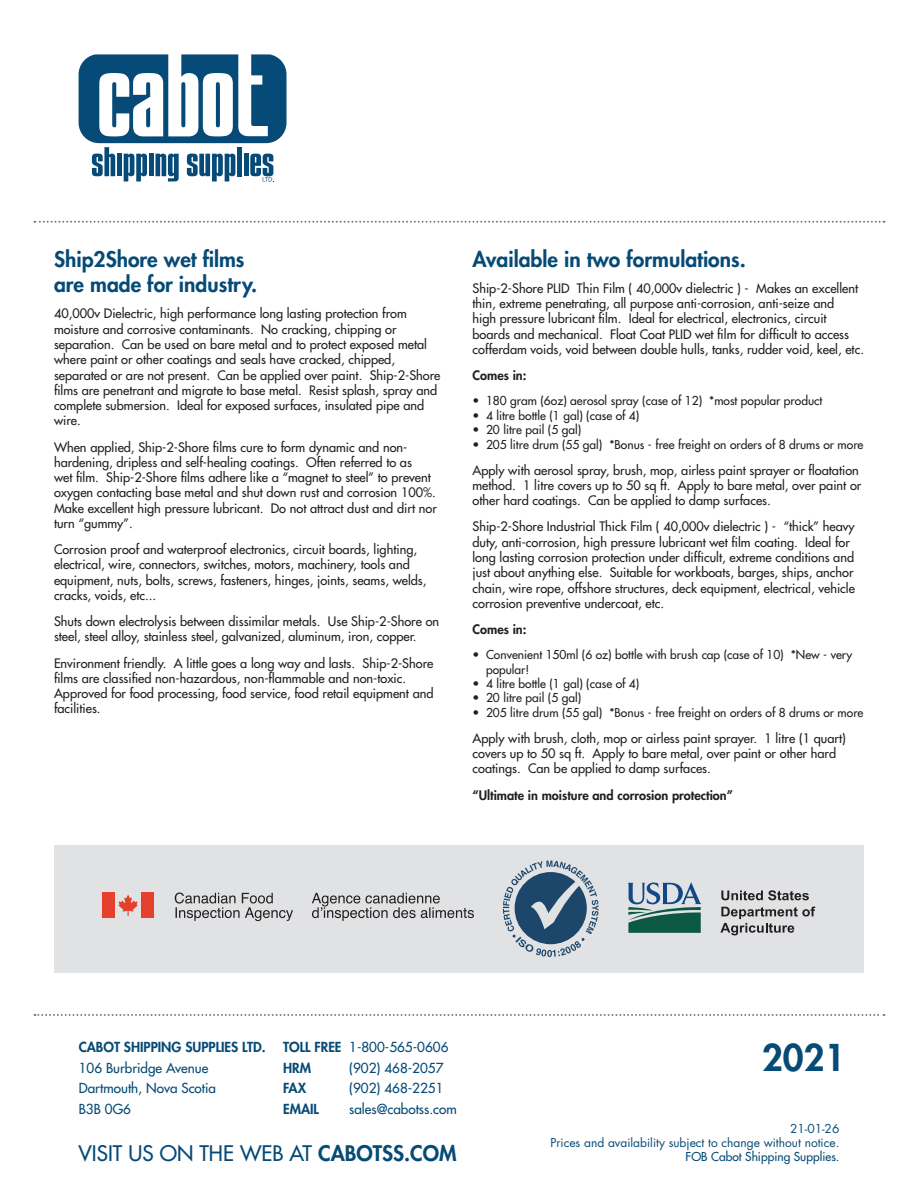
<style>
.page{position:relative;width:918px;height:1188px;background:#fff}
.page>*{position:absolute;margin:0;border:0;box-sizing:border-box;transform-origin:0 0}
.t1{font:800 36px "Futura Std";color:#064a76}
.t2{font:800 21px/25.2px "Futura Std";color:#064a76}
.t3{font:500 20.85px "Futura Std";color:#064a76}
.t4{font:500 13.5px/20.5px "Futura Std";color:#064a76}
.t5{font:800 13.5px "Futura Std";color:#064a76}
.t6{font:500 12.75px/15.3px "Futura Std";color:#231f20}
.t7{font:800 12.75px "Futura Std";color:#231f20}
.t8{font:500 12px/14.4px "Futura Std";color:#231f20}
.t9{font:12px/14.4px "Futura Std";color:#064a76;text-align:right}
.t10{font:500 12px "Futura Std";color:#064a76}
.s1{font-weight:800}
</style>
<div class="page">
<svg style="left:34px;top:1014px;width:851px;height:2px"></svg>
<svg style="left:34px;top:221px;width:851px;height:2px"></svg>
<svg style="left:79px;top:54px;width:208px;height:128px"></svg>
<div style="left:54px;top:845px;width:810px;height:127px;background:#e1e2e4"></div>
<svg style="left:175px;top:893px;width:118px;height:28px"></svg>
<svg style="left:312px;top:893px;width:162px;height:28px"></svg>
<div style="left:103px;top:893px;width:12px;height:25px;background:#e5402c"></div>
<div style="left:141px;top:893px;width:13px;height:25px;background:#e5402c"></div>
<svg style="left:118px;top:895px;width:20px;height:21px"></svg>
<svg style="left:721px;top:890px;width:88px;height:10px"></svg>
<svg style="left:720px;top:907px;width:95px;height:28px"></svg>
<svg style="left:628px;top:882px;width:74px;height:51px"></svg>
<svg style="left:503px;top:861px;width:96px;height:96px"></svg>
<h2 class="t2" style="left:54px;top:247px;width:205px">Ship2Shore wet films are made for industry.</h2>
<p class="t6" style="left:54px;top:306px;width:388px">40,000v Dielectric, high performance long lasting protection from moisture and corrosive contaminants. No cracking, chipping or separation. Can be used on bare metal and to protect exposed metal where paint or other coatings and seals have cracked, chipped, separated or are not present. Can be applied over paint. Ship-2-Shore films are penetrant and migrate to base metal. Resist splash, spray and complete submersion. Ideal for exposed surfaces, insulated pipe and wire.</p>
<p class="t6" style="left:54px;top:439px;width:384px">When applied, Ship-2-Shore films cure to form dynamic and non&shy;hardening, dripless and self-healing coatings. Often referred to as<br>wet film. Ship-2-Shore films adhere like a “magnet to steel” to prevent oxygen contacting base metal and shut down rust and corrosion 100%.<br>Make excellent high pressure lubricant. Do not attract dust and dirt nor turn “gummy”.</p>
<p class="t6" style="left:54px;top:542px;width:374px">Corrosion proof and waterproof electronics, circuit boards, lighting, electrical, wire, connectors, switches, motors, machinery, tools and equipment, nuts, bolts, screws, fasteners, hinges, joints, seams, welds, cracks, voids, etc...</p>
<p class="t6" style="left:54px;top:614px;width:387px">Shuts down electrolysis between dissimilar metals. Use Ship-2-Shore on steel, steel alloy, stainless steel, galvanized, aluminum, iron, copper.</p>
<p class="t6" style="left:54px;top:655px;width:381px">Environment friendly. A little goes a long way and lasts. Ship-2-Shore films are classified non-hazardous, non-flammable and non-toxic.<br>Approved for food processing, food service, food retail equipment and facilities.</p>
<h2 class="t2" style="left:472px;top:246px;width:275px">Available in two formulations.</h2>
<p class="t6" style="left:472px;top:281px;width:393px">Ship-2-Shore PLID Thin Film ( 40,000v dielectric ) - Makes an excellent thin, extreme penetrating, all purpose anti-corrosion, anti-seize and<br>high pressure lubricant film. Ideal for electrical, electronics, circuit boards and mechanical. Float Coat PLID wet film for difficult to access cofferdam voids, void between double hulls, tanks, rudder void, keel, etc.</p>
<p class="t7" style="left:472px;top:367px;width:55px">Comes in:</p>
<p class="t8" style="left:472px;top:394px;width:351px">• 180 gram (6oz) aerosol spray (case of 12) *most popular product</p>
<p class="t8" style="left:472px;top:408px;width:168px">• 4 litre bottle (1 gal) (case of 4)</p>
<p class="t8" style="left:472px;top:423px;width:110px">• 20 litre pail (5 gal)</p>
<p class="t8" style="left:472px;top:437px;width:392px">• 205 litre drum (55 gal) *Bonus - free freight on orders of 8 drums or more</p>
<p class="t6" style="left:472px;top:462px;width:390px">Apply with aerosol spray, brush, mop, airless paint sprayer or floatation method. 1 litre covers up to 50 sq ft. Apply to bare metal, over paint or other hard coatings. Can be applied to damp surfaces.</p>
<p class="t6" style="left:472px;top:519px;width:384px">Ship-2-Shore Industrial Thick Film ( 40,000v dielectric ) - “thick” heavy duty, anti-corrosion, high pressure lubricant wet film coating. Ideal for long lasting corrosion protection under difficult, extreme conditions and just about anything else. Suitable for workboats, barges, ships, anchor chain, wire rope, offshore structures, deck equipment, electrical, vehicle corrosion preventive undercoat, etc.</p>
<p class="t7" style="left:472px;top:621px;width:55px">Comes in:</p>
<p class="t8" style="left:486px;top:648px;width:368px;text-indent:-14px">• Convenient 150ml (6 oz) bottle with brush cap (case of 10) *New - very popular!</p>
<p class="t8" style="left:472px;top:676px;width:168px">• 4 litre bottle (1 gal) (case of 4)</p>
<p class="t8" style="left:472px;top:691px;width:110px">• 20 litre pail (5 gal)</p>
<p class="t8" style="left:472px;top:705px;width:392px">• 205 litre drum (55 gal) *Bonus - free freight on orders of 8 drums or more</p>
<p class="t6" style="left:472px;top:731px;width:375px">Apply with brush, cloth, mop or airless paint sprayer. 1 litre (1 quart) covers up to 50 sq ft. Apply to bare metal, over paint or other hard coatings. Can be applied to damp surfaces.</p>
<p class="t7" style="left:472px;top:787px;width:262px">“Ultimate in moisture and corrosion protection”</p>
<p class="t5" style="left:79px;top:1039px;width:189px">CABOT SHIPPING SUPPLIES LTD.</p>
<p class="t4" style="left:79px;top:1057px;width:139px">106 Burbridge Avenue<br>Dartmouth, Nova Scotia<br>B3B 0G6</p>
<p class="t4" style="left:283px;top:1037px;width:167px"><span class="s1">TOLL FREE</span> 1-800-565-0606<br><span class="s1">HRM</span></p>
<p class="t4" style="left:349px;top:1057px;width:96px">(902) 468-2057</p>
<p class="t5" style="left:283px;top:1080px;width:24px">FAX</p>
<p class="t4" style="left:349px;top:1078px;width:96px">(902) 468-2251</p>
<p class="t5" style="left:283px;top:1100px;width:37px">EMAIL</p>
<p class="t4" style="left:349px;top:1099px;width:109px">sales@cabotss.com</p>
<h3 class="t3" style="left:79px;top:1141px;width:380px">VISIT US ON THE WEB AT <span class="s1">CABOTSS.COM</span></h3>
<h1 class="t1" style="left:762px;top:1035px;width:85px">2021</h1>
<p class="t9" style="left:551px;top:1121px;width:290px">21-01-26<br>Prices and availability subject to change without notice.</p>
<p class="t10" style="left:686px;top:1150px;width:155px">FOB Cabot Shipping Supplies.</p>
</div>
